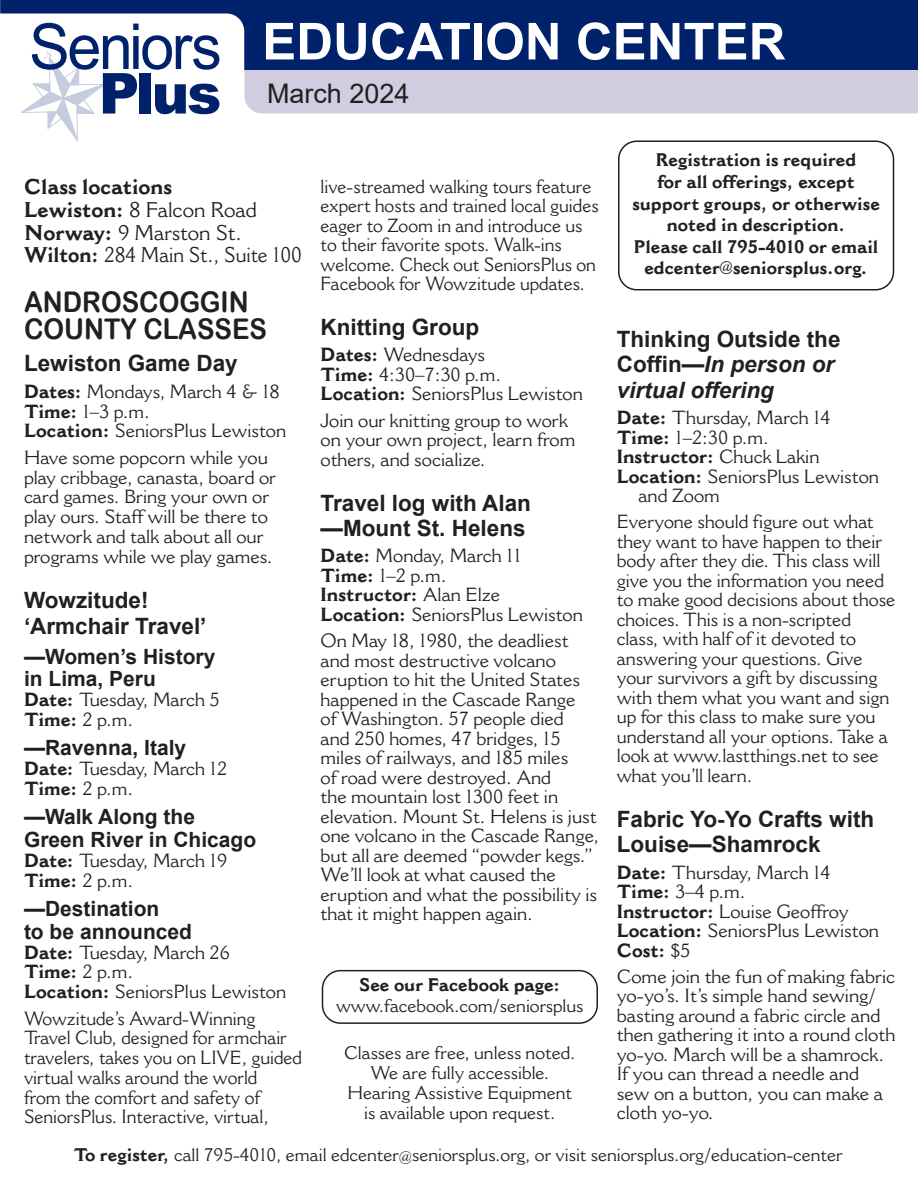
<style>
.page{position:relative;width:918px;height:1188px;background:#fff}
.page>*{position:absolute;margin:0;border:0;box-sizing:border-box;transform-origin:0 0}
.t1{font:700 51px "Arial";color:#fff}
.Section_headers{font:28.5px/27.3px "Arial Rounded MT Bold";color:#231f20;scale:.92 1}
.t2{font:27px "Arial";color:#231f20}
.Class_headers{font:700 22.5px/25.5px "Arial";color:#231f20}
.Class_headers-2{font:700 21px/22.8px "Arial";color:#231f20}
.Paragraph-Regular{font:21px "Cantoria MT Std";color:#231f20}
.Paragraph-Regular-2{font:21px "Cantoria MT Std";color:#231f20;scale:.94 1}
.Paragraph-Regular-3{font:700 21px "Cantoria MT Std";color:#231f20}
.Paragraph-Regular-4{font:18.75px/19.5px "Cantoria MT Std";color:#231f20}
.Date_block{font:18.75px "Cantoria MT Std";color:#231f20}
.Paragraph-Regular-5{font:18.75px/19.8px "Cantoria MT Std";color:#231f20;scale:.96 1}
.Date_block-2{font:700 18.75px "Cantoria MT Std";color:#231f20}
.Date_block-last_line{font:18.75px/19.5px "Cantoria MT Std";color:#231f20}
.Date_block-last_line-2{font:700 18.75px "Cantoria MT Std";color:#231f20}
.Paragraph-Regular-6{font:18px/20.2px "Cantoria MT Std";color:#231f20;text-align:center}
.t3{font:700 18px/21.6px "Cantoria MT Std";color:#231f20;text-align:center}
.s1{font-weight:700}
.s2{font-weight:400}
.s3{font-style:italic}
</style>
<div class="page">
<div style="left:244px;top:70px;width:674px;height:43px;background:#d0cde0"></div>
<div style="left:0;top:0;width:918px;height:70px;background:#00226b"></div>
<svg style="left:0;top:14px;width:244px;height:128px"></svg>
<div style="left:618px;top:140px;width:276px;height:150px;border:2px solid #231f20;border-radius:18px"></div>
<div style="left:322px;top:970px;width:276px;height:54px;border:2px solid #231f20;border-radius:18px"></div>
<p class="t1" style="left:262px;top:6px;width:525px">EDUCATION CENTER</p>
<p class="t2" style="left:267px;top:75px;width:144px">March 2024</p>
<p class="Paragraph-Regular-3" style="left:24px;top:174px;width:150px">Class locations</p>
<p class="Paragraph-Regular" style="left:24px;top:197px;width:235px"><span class="s1">Lewiston:</span> 8 Falcon Road</p>
<p class="Paragraph-Regular" style="left:24px;top:220px;width:219px"><span class="s1">Norway:</span> 9 Marston St.</p>
<p class="Paragraph-Regular-2" style="left:24px;top:242px;width:297px"><span class="s1">Wilton:</span> 284 Main St., Suite 100</p>
<p class="Section_headers" style="left:24px;top:287px;width:266px">ANDROSCOGGIN<br>COUNTY CLASSES</p>
<p class="Class_headers" style="left:24px;top:351px;width:215px">Lewiston Game Day</p>
<p class="Paragraph-Regular-4" style="left:24px;top:382px;width:257px"><span class="s1">Dates:</span> Mondays, March 4 &amp; 18</p>
<p class="Paragraph-Regular-4" style="left:24px;top:401px;width:127px"><span class="s1">Time:</span> 1–3 p.m.</p>
<p class="Date_block" style="left:24px;top:420px;width:264px"><span class="s1">Location:</span> SeniorsPlus Lewiston</p>
<p class="Paragraph-Regular-4" style="left:24px;top:447px;width:254px">Have some popcorn while you play cribbage, canasta, board or card games. Bring your own or play ours. Staff will be there to network and talk about all our programs while we play games.</p>
<p class="Class_headers" style="left:24px;top:588px;width:184px">Wowzitude! ‘Armchair Travel’</p>
<p class="Class_headers-2" style="left:24px;top:645px;width:193px">—Women’s History in Lima, Peru</p>
<p class="Date_block" style="left:24px;top:688px;width:197px"><span class="s1">Date:</span> Tuesday, March 5</p>
<p class="Date_block-2" style="left:24px;top:708px;width:111px">Time: <span class="s2">2 p.m.</span></p>
<p class="Class_headers-2" style="left:24px;top:737px;width:164px">—Ravenna, Italy</p>
<p class="Date_block" style="left:24px;top:757px;width:205px"><span class="s1">Date:</span> Tuesday, March 12</p>
<p class="Date_block-2" style="left:24px;top:777px;width:111px">Time: <span class="s2">2 p.m.</span></p>
<p class="Class_headers-2" style="left:24px;top:806px;width:234px">—Walk Along the<br>Green River in Chicago</p>
<p class="Date_block" style="left:24px;top:849px;width:205px"><span class="s1">Date:</span> Tuesday, March 19</p>
<p class="Date_block-2" style="left:24px;top:869px;width:111px">Time: <span class="s2">2 p.m.</span></p>
<p class="Class_headers-2" style="left:24px;top:898px;width:170px">—Destination<br>to be announced</p>
<p class="Date_block" style="left:24px;top:941px;width:207px"><span class="s1">Date:</span> Tuesday, March 26</p>
<p class="Date_block-2" style="left:24px;top:961px;width:111px">Time: <span class="s2">2 p.m.</span></p>
<p class="Date_block" style="left:24px;top:980px;width:264px"><span class="s1">Location:</span> SeniorsPlus Lewiston</p>
<p class="Paragraph-Regular-5" style="left:24px;top:1008px;width:291px">Wowzitude’s Award-Winning Travel Club, designed for armchair travelers, takes you on LIVE, guided virtual walks around the world<br>from the comfort and safety of SeniorsPlus. Interactive, virtual,</p>
<p class="Paragraph-Regular-5" style="left:321px;top:176px;width:291px">live-streamed walking tours feature expert hosts and trained local guides eager to Zoom in and introduce us to their favorite spots. Walk-ins welcome. Check out SeniorsPlus on Facebook for Wowzitude updates.</p>
<p class="Class_headers" style="left:321px;top:315px;width:160px">Knitting Group</p>
<p class="Date_block" style="left:321px;top:343px;width:166px"><span class="s1">Dates:</span> Wednesdays</p>
<p class="Date_block" style="left:321px;top:363px;width:182px"><span class="s1">Time:</span> 4:30–7:30 p.m.</p>
<p class="Date_block" style="left:321px;top:382px;width:264px"><span class="s1">Location:</span> SeniorsPlus Lewiston</p>
<p class="Paragraph-Regular-4" style="left:321px;top:410px;width:256px">Join our knitting group to work on your own project, learn from others, and socialize.</p>
<p class="Class_headers" style="left:321px;top:490px;width:212px">Travel log with Alan —Mount St. Helens</p>
<p class="Date_block" style="left:321px;top:544px;width:202px"><span class="s1">Date:</span> Monday, March 11</p>
<p class="Date_block" style="left:321px;top:564px;width:127px"><span class="s1">Time:</span> 1–2 p.m.</p>
<p class="Date_block-2" style="left:321px;top:583px;width:181px">Instructor: <span class="s2">Alan Elze</span></p>
<p class="Date_block" style="left:321px;top:603px;width:264px"><span class="s1">Location:</span> SeniorsPlus Lewiston</p>
<p class="Paragraph-Regular-4" style="left:321px;top:631px;width:280px">On May 18, 1980, the deadliest and most destructive volcano eruption to hit the United States happened in the Cascade Range<br>of Washington. 57 people died<br>and 250 homes, 47 bridges, 15 miles of railways, and 185 miles<br>of road were destroyed. And<br>the mountain lost 1300 feet in elevation. Mount St. Helens is just one volcano in the Cascade Range, but all are deemed “powder kegs.”<br>We’ll look at what caused the eruption and what the possibility is that it might happen again.</p>
<p class="Paragraph-Regular-6" style="left:336px;top:974px;width:249px;line-height:21.6px"><span class="s1">See our Facebook page: </span>www.facebook.com/seniorsplus</p>
<p class="Paragraph-Regular-6" style="left:344px;top:1042px;width:233px">Classes are free, unless noted.</p>
<p class="Paragraph-Regular-6" style="left:371px;top:1062px;width:180px">We are fully accessible.</p>
<p class="Paragraph-Regular-6" style="left:348px;top:1083px;width:226px">Hearing Assistive Equipment is available upon request.</p>
<p class="t3" style="left:632px;top:149px;width:249px">Registration is required<br>for all offerings, except support groups, or otherwise noted in description.<br>Please call 795-4010 or email edcenter@seniorsplus.org.</p>
<p class="Class_headers" style="left:617px;top:326px;width:225px">Thinking Outside the<br>Coffin—<span class="s3">In person or virtual offering</span></p>
<p class="Date_block" style="left:617px;top:406px;width:215px"><span class="s1">Date:</span> Thursday, March 14</p>
<p class="Date_block" style="left:617px;top:426px;width:153px"><span class="s1">Time:</span> 1–2:30 p.m.</p>
<p class="Date_block-2" style="left:617px;top:445px;width:204px">Instructor: <span class="s2">Chuck Lakin</span></p>
<p class="Date_block-last_line" style="left:638px;top:466px;width:242px;text-indent:-22px"><span class="s1">Location:</span> SeniorsPlus Lewiston and Zoom</p>
<p class="Paragraph-Regular-4" style="left:617px;top:512px;width:280px">Everyone should figure out what they want to have happen to their body after they die. This class will give you the information you need to make good decisions about those choices. This is a non-scripted class, with half of it devoted to answering your questions. Give your survivors a gift by discussing with them what you want and sign up for this class to make sure you understand all your options. Take a look at www.lastthings.net to see what you’ll learn.</p>
<p class="Class_headers" style="left:617px;top:806px;width:259px">Fabric Yo-Yo Crafts with<br>Louise—Shamrock</p>
<p class="Date_block" style="left:617px;top:861px;width:215px"><span class="s1">Date:</span> Thursday, March 14</p>
<p class="Date_block" style="left:617px;top:880px;width:130px"><span class="s1">Time:</span> 3–4 p.m.</p>
<p class="Date_block" style="left:617px;top:900px;width:233px"><span class="s1">Instructor:</span> Louise Geoffroy</p>
<p class="Date_block" style="left:617px;top:919px;width:264px"><span class="s1">Location:</span> SeniorsPlus Lewiston</p>
<p class="Date_block-last_line-2" style="left:617px;top:939px;width:75px">Cost: <span class="s2">$5</span></p>
<p class="Paragraph-Regular-4" style="left:617px;top:967px;width:280px">Come join the fun of making fabric yo-yo’s. It’s simple hand sewing/ basting around a fabric circle and then gathering it into a round cloth yo-yo. March will be a shamrock.<br>If you can thread a needle and sew on a button, you can make a cloth yo-yo.</p>
<p class="Paragraph-Regular-6" style="left:74px;top:1144px;width:770px"><span class="s1">To register,</span> call 795-4010, email edcenter@seniorsplus.org, or visit seniorsplus.org/education-center</p>
</div>
